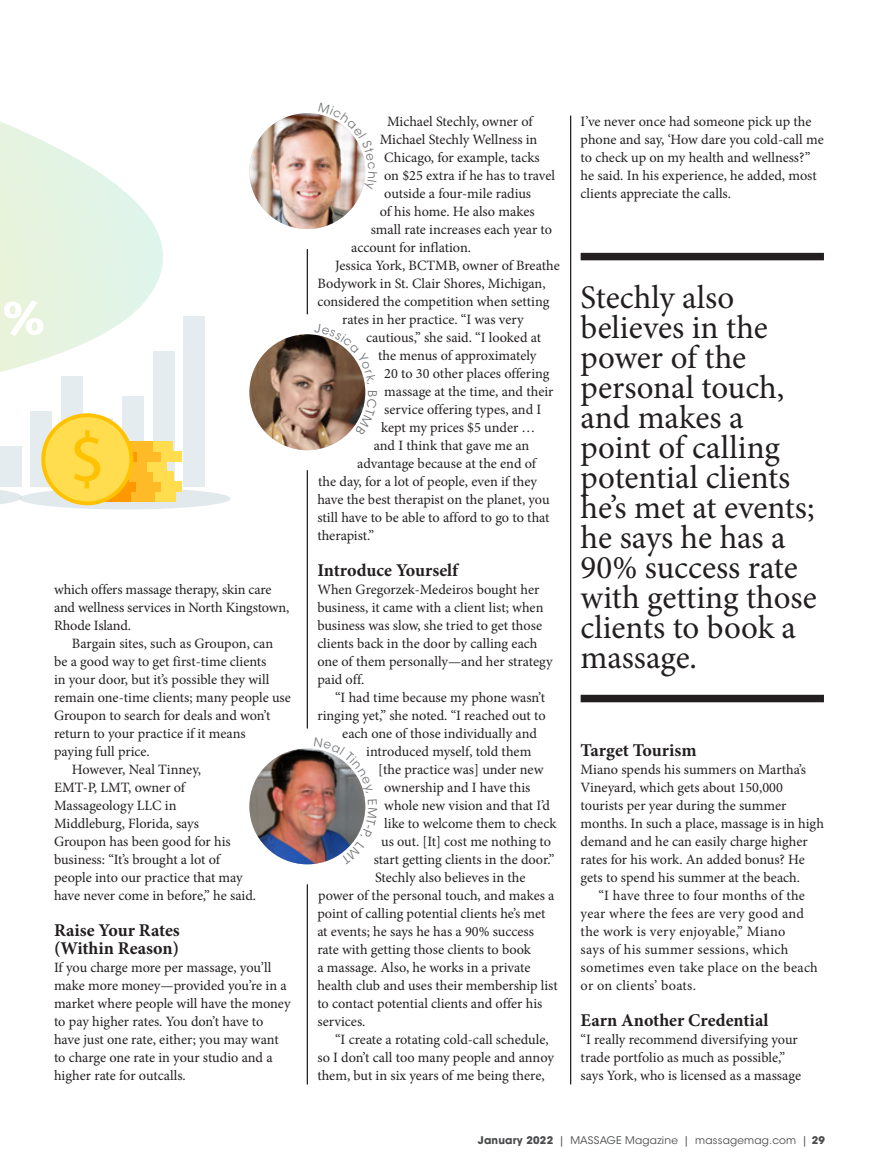
<style>
.page{position:relative;width:878px;height:1175px;background:#fff}
.page>*{position:absolute;margin:0;border:0;box-sizing:border-box;transform-origin:0 0}
.Pull_Quote_MP{font:33px/30px "Minion Pro";color:#231f20}
.Subhead_MP{font:700 18px/18px "Minion Pro";color:#231f20}
.Body_text_Minion_Pro{font:14.25px/18px "Minion Pro";letter-spacing:-.005em;color:#231f20}
.Body_text_Minion_Pro-2{font:14.25px/18px "Minion Pro";letter-spacing:.015em;color:#231f20}
.t1{font:10.5px "ITC Avant Garde Std";letter-spacing:.02em;color:#4b4c4d}
.s1{font-weight:700}
</style>
<div class="page">
<hr style="left:307px;top:884px;width:1px;height:200px;background:#231f20">
<hr style="left:307px;top:470px;width:1px;height:258px;background:#231f20">
<hr style="left:307px;top:249px;width:1px;height:65px;background:#231f20">
<hr style="left:570px;top:116px;width:1px;height:968px;background:#231f20">
<img style="left:249px;top:748px;width:116px;height:116px;border-radius:58px">
<div style="left:153px;top:351px;width:21px;height:136px;background:#e5ecef"></div>
<div style="left:183px;top:316px;width:22px;height:171px;background:#e5ecef"></div>
<div style="left:122px;top:396px;width:22px;height:91px;background:#e5ecef"></div>
<div style="left:61px;top:376px;width:21px;height:111px;background:#e5ecef"></div>
<div style="left:31px;top:411px;width:21px;height:76px;background:#e5ecef"></div>
<svg style="left:0;top:413px;width:231px;height:96px"></svg>
<svg style="left:0;top:121px;width:163px;height:251px"></svg>
<img style="left:249px;top:113px;width:116px;height:116px;border-radius:58px">
<img style="left:249px;top:334px;width:116px;height:116px;border-radius:58px">
<div style="left:580px;top:253px;width:244px;height:7px;background:#231f20"></div>
<div style="left:580px;top:694px;width:244px;height:8px;background:#231f20"></div>
<img style="left:314px;top:748px;width:52px;height:116px">
<svg style="left:318px;top:114px;width:48px;height:76px"></svg>
<svg style="left:314px;top:334px;width:51px;height:50px"></svg>
<svg style="left:355px;top:391px;width:11px;height:34px"></svg>
<p class="Body_text_Minion_Pro" style="left:54px;top:581px;width:237px">which offers massage therapy, skin care and wellness services in North Kingstown,<br>Rhode Island.</p>
<p class="Body_text_Minion_Pro" style="left:54px;top:635px;width:238px;text-indent:18px">Bargain sites, such as Groupon, can<br>be a good way to get first-time clients<br>in your door, but it’s possible they will remain one-time clients; many people use Groupon to search for deals and won’t return to your practice if it means<br>paying full price.</p>
<p class="Body_text_Minion_Pro" style="left:54px;top:761px;width:203px;text-indent:18px">However, Neal Tinney,<br>EMT-P, LMT, owner of<br>Massageology LLC in<br>Middleburg, Florida, says<br>Groupon has been good for his business: “It’s brought a lot of people into our practice that may have never come in before,” he said.</p>
<p class="Subhead_MP" style="left:54px;top:921px;width:127px">Raise Your Rates (Within Reason)</p>
<p class="Body_text_Minion_Pro" style="left:54px;top:959px;width:238px">If you charge more per massage, you’ll make more money—provided you’re in a market where people will have the money to pay higher rates. You don’t have to have just one rate, either; you may want to charge one rate in your studio and a higher rate for outcalls.</p>
<p class="Body_text_Minion_Pro" style="left:387px;top:113px;width:147px">Michael Stechly, owner of</p>
<p class="Body_text_Minion_Pro" style="left:380px;top:131px;width:159px">Michael Stechly Wellness in</p>
<p class="Body_text_Minion_Pro" style="left:384px;top:149px;width:157px">Chicago, for example, tacks</p>
<p class="Body_text_Minion_Pro" style="left:384px;top:167px;width:172px">on $25 extra if he has to travel</p>
<p class="Body_text_Minion_Pro" style="left:384px;top:185px;width:148px">outside a four-mile radius</p>
<p class="Body_text_Minion_Pro" style="left:380px;top:203px;width:156px">of his home. He also makes</p>
<p class="Body_text_Minion_Pro" style="left:370px;top:221px;width:183px">small rate increases each year to</p>
<p class="Body_text_Minion_Pro" style="left:351px;top:239px;width:121px">account for inflation.</p>
<p class="Body_text_Minion_Pro" style="left:335px;top:257px;width:226px">Jessica York, BCTMB, owner of Breathe</p>
<p class="Body_text_Minion_Pro" style="left:317px;top:275px;width:230px">Bodywork in St. Clair Shores, Michigan,</p>
<p class="Body_text_Minion_Pro" style="left:317px;top:293px;width:233px">considered the competition when setting</p>
<p class="Body_text_Minion_Pro" style="left:342px;top:311px;width:183px">rates in her practice. “I was very</p>
<p class="Body_text_Minion_Pro" style="left:366px;top:329px;width:176px">cautious,” she said. “I looked at</p>
<p class="Body_text_Minion_Pro" style="left:378px;top:347px;width:160px">the menus of approximately</p>
<p class="Body_text_Minion_Pro" style="left:384px;top:365px;width:167px">20 to 30 other places offering</p>
<p class="Body_text_Minion_Pro" style="left:384px;top:383px;width:171px">massage at the time, and their</p>
<p class="Body_text_Minion_Pro" style="left:384px;top:401px;width:159px">service offering types, and I</p>
<p class="Body_text_Minion_Pro" style="left:381px;top:419px;width:156px">kept my prices $5 under …</p>
<p class="Body_text_Minion_Pro" style="left:374px;top:437px;width:157px">and I think that gave me an</p>
<p class="Body_text_Minion_Pro" style="left:357px;top:455px;width:180px">advantage because at the end of</p>
<p class="Body_text_Minion_Pro" style="left:318px;top:473px;width:220px">the day, for a lot of people, even if they</p>
<p class="Body_text_Minion_Pro" style="left:317px;top:491px;width:234px">have the best therapist on the planet, you</p>
<p class="Body_text_Minion_Pro" style="left:317px;top:509px;width:234px">still have to be able to afford to go to that</p>
<p class="Body_text_Minion_Pro" style="left:317px;top:527px;width:58px">therapist.”</p>
<p class="Subhead_MP" style="left:317px;top:561px;width:142px">Introduce Yourself</p>
<p class="Body_text_Minion_Pro" style="left:317px;top:581px;width:237px">When Gregorzek-Medeiros bought her business, it came with a client list; when business was slow, she tried to get those clients back in the door by calling each one of them personally—and her strategy paid off.</p>
<p class="Body_text_Minion_Pro" style="left:335px;top:689px;width:212px">“I had time because my phone wasn’t</p>
<p class="Body_text_Minion_Pro" style="left:317px;top:707px;width:230px">ringing yet,” she noted. “I reached out to</p>
<p class="Body_text_Minion_Pro" style="left:342px;top:725px;width:196px">each one of those individually and</p>
<p class="Body_text_Minion_Pro" style="left:366px;top:743px;width:167px">introduced myself, told them</p>
<p class="Body_text_Minion_Pro" style="left:378px;top:761px;width:167px">[the practice was] under new</p>
<p class="Body_text_Minion_Pro" style="left:384px;top:779px;width:148px">ownership and I have this</p>
<p class="Body_text_Minion_Pro" style="left:384px;top:797px;width:167px">whole new vision and that I’d</p>
<p class="Body_text_Minion_Pro" style="left:384px;top:815px;width:174px">like to welcome them to check</p>
<p class="Body_text_Minion_Pro" style="left:381px;top:833px;width:171px">us out. [It] cost me nothing to</p>
<p class="Body_text_Minion_Pro" style="left:374px;top:851px;width:182px">start getting clients in the door.”</p>
<p class="Body_text_Minion_Pro" style="left:317px;top:869px;width:242px;text-indent:58px">Stechly also believes in the power of the personal touch, and makes a point of calling potential clients he’s met at events; he says he has a 90% success rate with getting those clients to book<br>a massage. Also, he works in a private health club and uses their membership list to contact potential clients and offer his services.</p>
<p class="Body_text_Minion_Pro" style="left:317px;top:1031px;width:238px;text-indent:18px">“I create a rotating cold-call schedule, so I don’t call too many people and annoy them, but in six years of me being there,</p>
<p class="Body_text_Minion_Pro" style="left:580px;top:113px;width:244px">I’ve never once had someone pick up the phone and say, ‘How dare you cold-call me to check up on my health and wellness?” he said. In his experience, he added, most clients appreciate the calls.</p>
<p class="Pull_Quote_MP" style="left:580px;top:282px;width:238px">Stechly also believes in the power of the personal touch, and makes a point of calling potential clients he’s met at events; he says he has a<br>90% success rate with getting those clients to book a massage.</p>
<p class="Subhead_MP" style="left:580px;top:741px;width:117px">Target Tourism</p>
<p class="Body_text_Minion_Pro" style="left:580px;top:761px;width:245px">Miano spends his summers on Martha’s Vineyard, which gets about 150,000 tourists per year during the summer months. In such a place, massage is in high demand and he can easily charge higher rates for his work. An added bonus? He gets to spend his summer at the beach.</p>
<p class="Body_text_Minion_Pro-2" style="left:580px;top:887px;width:239px;text-indent:18px">“I have three to four months of the year where the fees are very good and the work is very enjoyable,” Miano<br>says of his summer sessions, which sometimes even take place on the beach or on clients’ boats.</p>
<p class="Subhead_MP" style="left:580px;top:1011px;width:189px">Earn Another Credential</p>
<p class="Body_text_Minion_Pro" style="left:580px;top:1031px;width:222px">“I really recommend diversifying your trade portfolio as much as possible,” says York, who is licensed as a massage</p>
<p class="t1" style="left:478px;top:1134px;width:348px"><span class="s1">January 2022</span> | MASSAGE Magazine | massagemag.com | <span class="s1">29</span></p>
</div>
